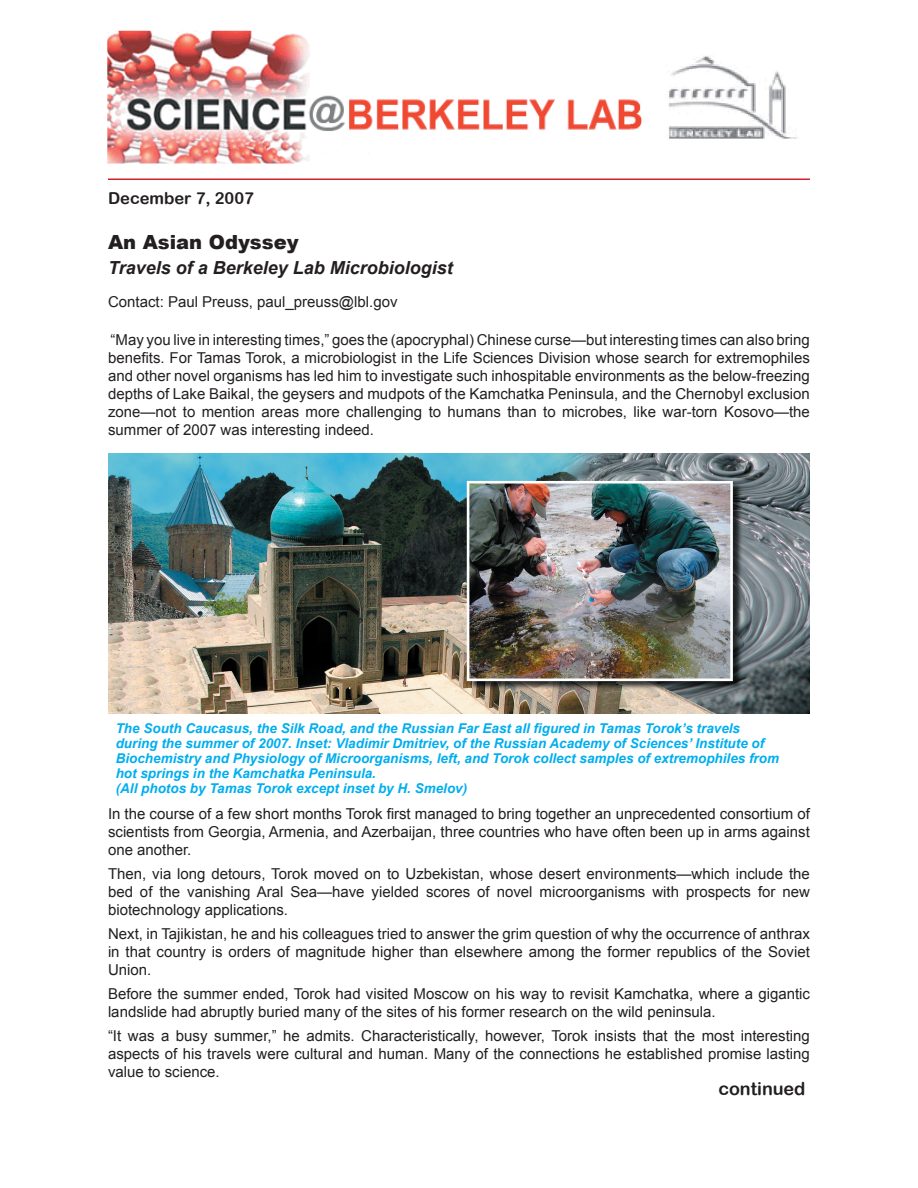
<style>
.page{position:relative;width:918px;height:1188px;background:#fff}
.page>*{position:absolute;margin:0;border:0;box-sizing:border-box;transform-origin:0 0}
.t1{font:900 19.5px "Arial";color:#231f20}
.t2{font:italic 700 18px "Arial";color:#231f20}
.t3{font:18px "Arial Rounded MT Bold";color:#231f20}
.t4{font:16.5px "Arial Rounded MT Bold";color:#231f20}
.t5{font:15px/18px "Arial";color:#231f20;text-align:justify}
.t6{font:italic 700 13.5px/15px "Arial";color:#00aeef}
</style>
<div class="page">
<img style="left:107px;top:31px;width:524px;height:132px">
<img style="left:668px;top:56px;width:129px;height:83px">
<img style="left:631px;top:99px;width:11px;height:31px">
<hr style="left:108px;top:178px;width:702px;height:2px;background:#d1232a">
<img style="left:108px;top:454px;width:702px;height:260px">
<p class="t4" style="left:108px;top:188px;width:147px">December 7, 2007</p>
<h1 class="t1" style="left:108px;top:228px;width:192px">An Asian Odyssey</h1>
<p class="t2" style="left:108px;top:256px;width:346px">Travels of a Berkeley Lab Microbiologist</p>
<p class="t5" style="left:108px;top:293px;width:291px">Contact: Paul Preuss, paul_preuss@lbl.gov</p>
<p class="t5" style="left:108px;top:331px;width:703px">“May you live in interesting times,” goes the (apocryphal) Chinese curse—but interesting times can also bring benefits. For Tamas Torok, a microbiologist in the Life Sciences Division whose search for extremophiles and other novel organisms has led him to investigate such inhospitable environments as the below-freezing depths of Lake Baikal, the geysers and mudpots of the Kamchatka Peninsula, and the Chernobyl exclusion zone—not to mention areas more challenging to humans than to microbes, like war-torn Kosovo—the summer of 2007 was interesting indeed.</p>
<p class="t6" style="left:116px;top:721px;width:665px">The South Caucasus, the Silk Road, and the Russian Far East all figured in Tamas Torok’s travels during the summer of 2007. Inset: Vladimir Dmitriev, of the Russian Academy of Sciences’ Institute of Biochemistry and Physiology of Microorganisms, left, and Torok collect samples of extremophiles from hot springs in the Kamchatka Peninsula.<br>(All photos by Tamas Torok except inset by H. Smelov)</p>
<p class="t5" style="left:108px;top:805px;width:703px">In the course of a few short months Torok first managed to bring together an unprecedented consortium of scientists from Georgia, Armenia, and Azerbaijan, three countries who have often been up in arms against one another.</p>
<p class="t5" style="left:108px;top:865px;width:703px">Then, via long detours, Torok moved on to Uzbekistan, whose desert environments—which include the bed of the vanishing Aral Sea—have yielded scores of novel microorganisms with prospects for new biotechnology applications.</p>
<p class="t5" style="left:108px;top:925px;width:703px">Next, in Tajikistan, he and his colleagues tried to answer the grim question of why the occurrence of anthrax in that country is orders of magnitude higher than elsewhere among the former republics of the Soviet Union.</p>
<p class="t5" style="left:108px;top:985px;width:704px">Before the summer ended, Torok had visited Moscow on his way to revisit Kamchatka, where a gigantic landslide had abruptly buried many of the sites of his former research on the wild peninsula.</p>
<p class="t5" style="left:108px;top:1027px;width:703px">“It was a busy summer,” he admits. Characteristically, however, Torok insists that the most interesting aspects of his travels were cultural and human. Many of the connections he established promise lasting value to science.</p>
<p class="t3" style="left:718px;top:1078px;width:89px">continued</p>
</div>
